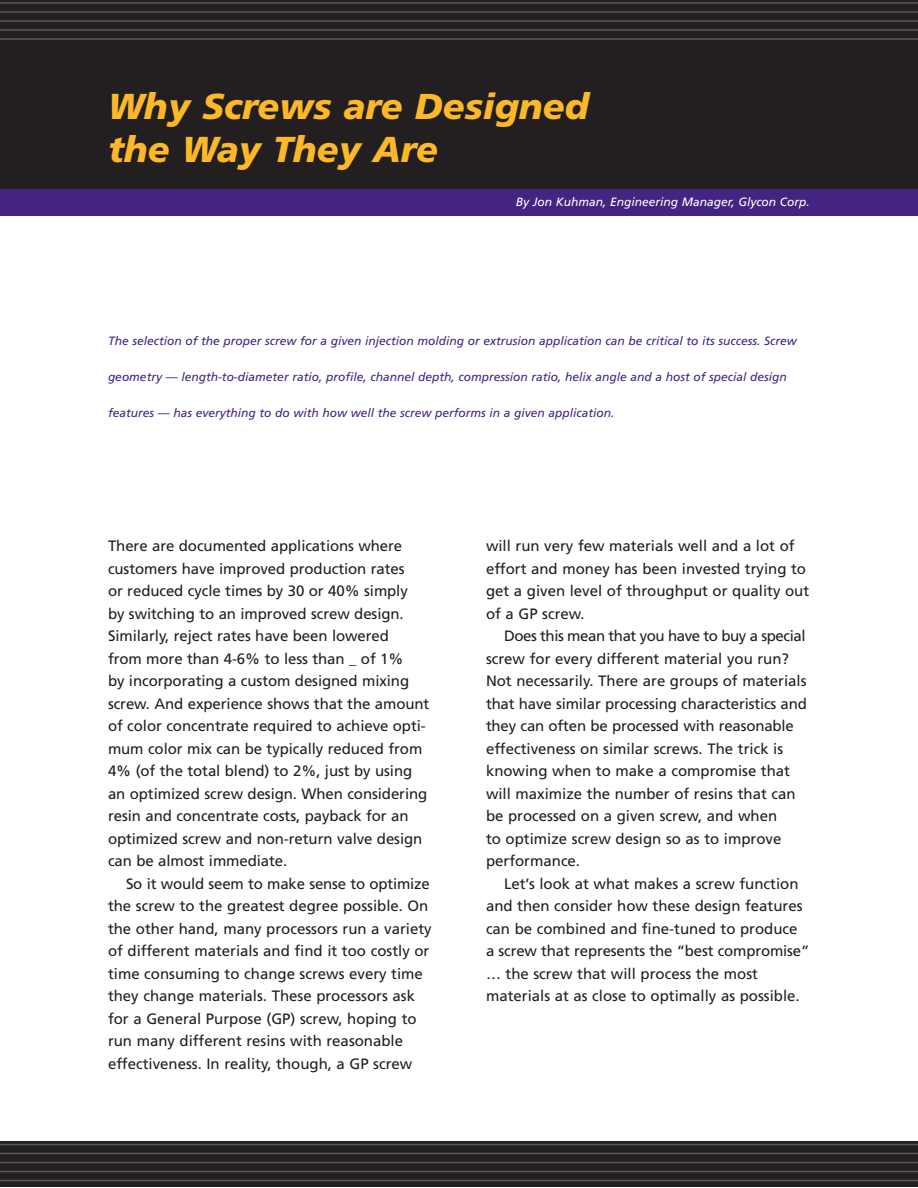
<style>
.page{position:relative;width:918px;height:1188px;background:#fff}
.page>*{position:absolute;margin:0;border:0;box-sizing:border-box;transform-origin:0 0}
.t1{font:italic 900 36px/43.2px "Frutiger";color:#fcb828}
.t2{font:15px/22.5px "Frutiger";color:#231f20}
.t3{font:italic 12px "Frutiger";color:#432480}
.t4{font:italic 12px "Frutiger";color:#fff}
</style>
<div class="page">
<div style="left:0;top:0;width:918px;height:189px;background:#231f20"></div>
<hr style="left:0;top:2px;width:918px;height:2px;background:#57585a">
<hr style="left:0;top:11px;width:918px;height:2px;background:#57585a">
<hr style="left:0;top:20px;width:918px;height:2px;background:#57585a">
<hr style="left:0;top:29px;width:918px;height:2px;background:#57585a">
<hr style="left:0;top:38px;width:918px;height:2px;background:#57585a">
<div style="left:0;top:1142px;width:918px;height:45px;background:linear-gradient(to right,#262223,#262223)"></div>
<hr style="left:0;top:1144px;width:918px;height:1px;background:#57585a">
<hr style="left:0;top:1153px;width:918px;height:1px;background:#57585a">
<hr style="left:0;top:1162px;width:918px;height:1px;background:#57585a">
<hr style="left:0;top:1171px;width:918px;height:1px;background:#57585a">
<hr style="left:0;top:1180px;width:918px;height:1px;background:#57585a">
<div style="left:0;top:189px;width:918px;height:27px;background:#432480"></div>
<h1 class="t1" style="left:108px;top:87px;width:482px">Why Screws are Designed the Way They Are</h1>
<p class="t4" style="left:516px;top:197px;width:296px">By Jon Kuhman, Engineering Manager, Glycon Corp.</p>
<p class="t3" style="left:108px;top:336px;width:690px">The selection of the proper screw for a given injection molding or extrusion application can be critical to its success. Screw</p>
<p class="t3" style="left:108px;top:372px;width:680px">geometry — length-to-diameter ratio, profile, channel depth, compression ratio, helix angle and a host of special design</p>
<p class="t3" style="left:108px;top:408px;width:508px">features — has everything to do with how well the screw performs in a given application.</p>
<p class="t2" style="left:108px;top:536px;width:323px">There are documented applications where customers have improved production rates<br>or reduced cycle times by 30 or 40% simply<br>by switching to an improved screw design.<br>Similarly, reject rates have been lowered<br>from more than 4-6% to less than _ of 1%<br>by incorporating a custom designed mixing screw. And experience shows that the amount of color concentrate required to achieve opti&shy;mum color mix can be typically reduced from 4% (of the total blend) to 2%, just by using an optimized screw design. When considering resin and concentrate costs, payback for an optimized screw and non-return valve design can be almost immediate.</p>
<p class="t2" style="left:108px;top:873px;width:325px;text-indent:18px">So it would seem to make sense to optimize the screw to the greatest degree possible. On the other hand, many processors run a variety of different materials and find it too costly or time consuming to change screws every time they change materials. These processors ask for a General Purpose (GP) screw, hoping to run many different resins with reasonable effectiveness. In reality, though, a GP screw</p>
<p class="t2" style="left:486px;top:536px;width:325px">will run very few materials well and a lot of effort and money has been invested trying to get a given level of throughput or quality out of a GP screw.</p>
<p class="t2" style="left:486px;top:626px;width:322px;text-indent:18px">Does this mean that you have to buy a special screw for every different material you run?<br>Not necessarily. There are groups of materials that have similar processing characteristics and they can often be processed with reasonable effectiveness on similar screws. The trick is knowing when to make a compromise that will maximize the number of resins that can be processed on a given screw, and when<br>to optimize screw design so as to improve performance.</p>
<p class="t2" style="left:486px;top:873px;width:325px;text-indent:18px">Let’s look at what makes a screw function and then consider how these design features can be combined and fine-tuned to produce a screw that represents the “best compromise” … the screw that will process the most materials at as close to optimally as possible.</p>
</div>
